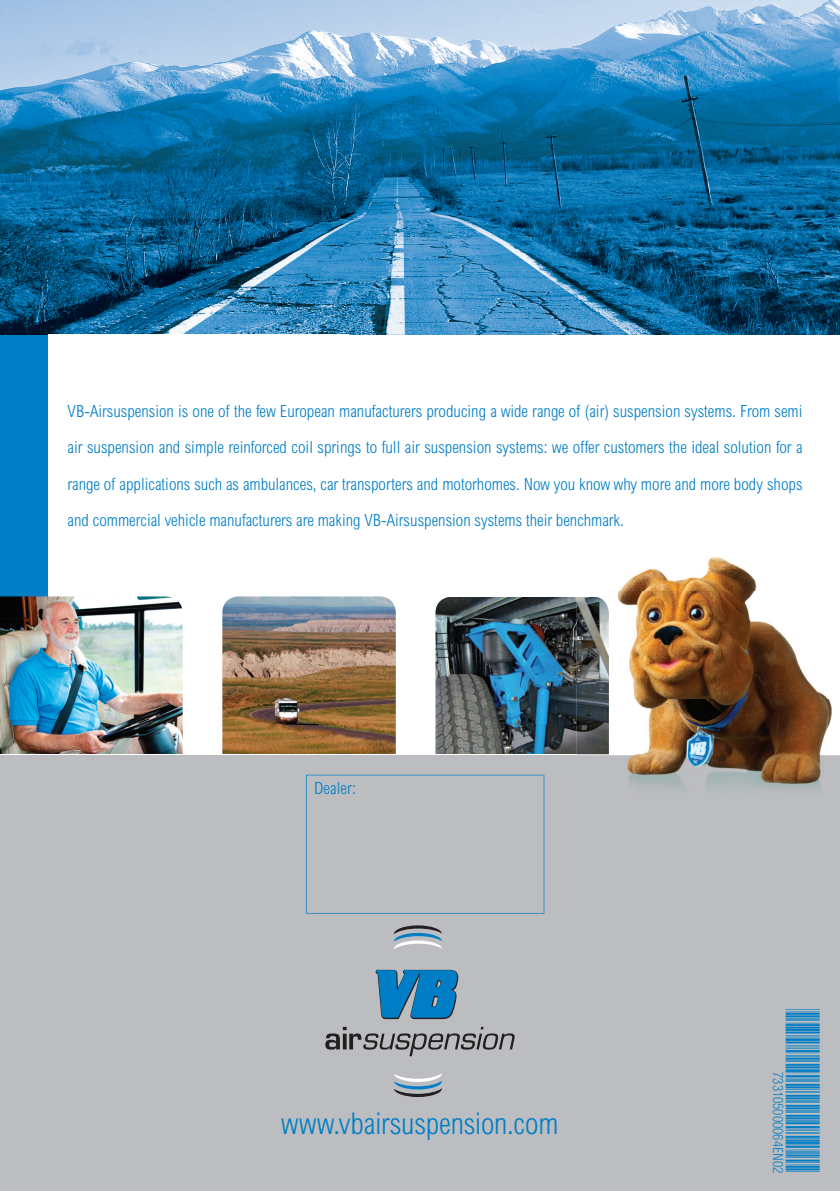
<style>
.page{position:relative;width:840px;height:1191px;background:#fff}
.page>*{position:absolute;margin:0;border:0;box-sizing:border-box;transform-origin:0 0}
.t1{font:300 condensed 30px "Arial MT Std";letter-spacing:-.005em;color:#007ec5}
.t2{font:300 condensed 16.8px/36.4px "Arial MT Std";color:#007ec5;text-align:justify}
.t3{font:300 condensed 14px "Arial MT Std";color:#007ec5}
</style>
<div class="page">
<div style="left:0;top:278px;width:48px;height:477px;background:#007ec5"></div>
<img style="left:435px;top:597px;width:173px;height:157px">
<img style="left:222px;top:596px;width:173px;height:158px">
<img style="left:0;top:596px;width:183px;height:158px">
<div style="left:0;top:755px;width:839px;height:436px;background:#bcbdc0"></div>
<svg style="left:306px;top:774px;width:238px;height:139px"></svg>
<img style="left:0;top:0;width:839px;height:334px">
<img style="left:0;top:278px;width:48px;height:56px">
<hr style="left:0;top:754px;width:839px;height:1px;background:#fff">
<img style="left:576px;top:557px;width:197px;height:88px">
<img style="left:773px;top:626px;width:59px;height:128px">
<img style="left:608px;top:645px;width:166px;height:109px">
<img style="left:576px;top:754px;width:263px;height:32px">
<svg style="left:393px;top:925px;width:49px;height:24px"></svg>
<svg style="left:393px;top:1073px;width:49px;height:24px"></svg>
<svg style="left:325px;top:1027px;width:189px;height:29px"></svg>
<svg style="left:375px;top:969px;width:84px;height:51px"></svg>
<p class="t2" style="left:68px;top:393px;width:736px">VB-Airsuspension is one of the few European manufacturers producing a wide range of (air) suspension systems. From semi air suspension and simple reinforced coil springs to full air suspension systems: we offer customers the ideal solution for a range of applications such as ambulances, car transporters and motorhomes. Now you know why more and more body shops and commercial vehicle manufacturers are making VB-Airsuspension systems their benchmark.</p>
<p class="t2" style="left:314px;top:769px;width:43px">Dealer:</p>
<h1 class="t1" style="left:281px;top:1106px;width:278px">www.vbairsuspension.com</h1>
<p class="t3" style="left:785px;top:1072px;width:103px;rotate:90deg">733105000064EN02</p>
</div>
